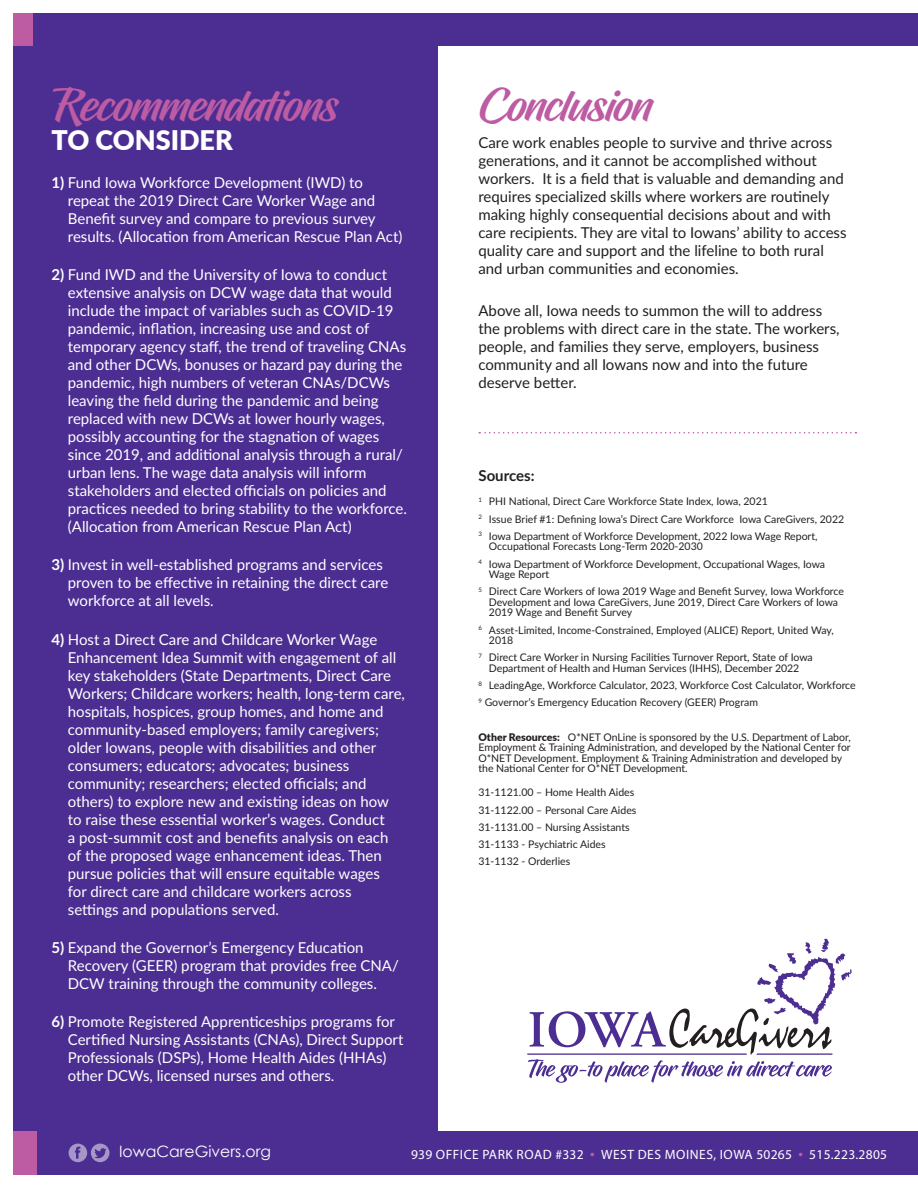
<style>
.page{position:relative;width:918px;height:1188px;background:#fff}
.page>*{position:absolute;margin:0;border:0;box-sizing:border-box;transform-origin:0 0}
.t1{font:45.6px "Hughs";color:#bd5ba3}
.t2{font:900 27px "Lato";color:#fff}
.t3{font:15.6px "Century Gothic";color:#fff}
.t4{font:15px/18px "Lato";color:#fff}
.t5{font:15px/18px "Lato";color:#231f20}
.t6{font:700 15px "Lato";color:#231f20}
.t7{font:13.5px "Myriad Pro";letter-spacing:.04em;color:#fff}
.t8{font:10.5px/17.2px "Lato";color:#231f20}
.s1{font-weight:700}
.s2{font-weight:900}
.s3{font-weight:700;color:#bd5ba3}
</style>
<div class="page">
<div style="left:14px;top:14px;width:424px;height:1127px;background:#4c2e92"></div>
<div style="left:14px;top:14px;width:904px;height:32px;background:#4c2e92"></div>
<div style="left:14px;top:14px;width:19px;height:32px;background:#bd5ba3"></div>
<div style="left:14px;top:1131px;width:904px;height:43px;background:#4c2e92"></div>
<div style="left:14px;top:1131px;width:23px;height:43px;background:#bd5ba3"></div>
<svg style="left:69px;top:1144px;width:40px;height:18px"></svg>
<svg style="left:479px;top:432px;width:377px;height:2px"></svg>
<svg style="left:527px;top:939px;width:325px;height:144px"></svg>
<h1 class="t1" style="left:51px;top:78px;width:287px">Recommendations</h1>
<h2 class="t2" style="left:51px;top:120px;width:183px">TO CONSIDER</h2>
<p class="t4" style="left:68px;top:173px;width:336px;text-indent:-16px"><span class="s1">1)</span> Fund Iowa Workforce Development (IWD) to repeat the 2019 Direct Care Worker Wage and Benefit survey and compare to previous survey results. (Allocation from American Rescue Plan Act)</p>
<p class="t4" style="left:68px;top:265px;width:341px;text-indent:-16px"><span class="s1">2)</span> Fund IWD and the University of Iowa to conduct extensive analysis on DCW wage data that would include the impact of variables such as COVID-19 pandemic, inflation, increasing use and cost of temporary agency staff, the trend of traveling CNAs and other DCWs, bonuses or hazard pay during the pandemic, high numbers of veteran CNAs/DCWs leaving the field during the pandemic and being replaced with new DCWs at lower hourly wages, possibly accounting for the stagnation of wages since 2019, and additional analysis through a rural/ urban lens. The wage data analysis will inform stakeholders and elected officials on policies and practices needed to bring stability to the workforce. (Allocation from American Rescue Plan Act)</p>
<p class="t4" style="left:68px;top:555px;width:322px;text-indent:-16px"><span class="s1">3)</span> Invest in well-established programs and services proven to be effective in retaining the direct care workforce at all levels.</p>
<p class="t4" style="left:68px;top:630px;width:339px;text-indent:-16px"><span class="s1">4)</span> Host a Direct Care and Childcare Worker Wage Enhancement Idea Summit with engagement of all key stakeholders (State Departments, Direct Care Workers; Childcare workers; health, long-term care, hospitals, hospices, group homes, and home and community-based employers; family caregivers; older Iowans, people with disabilities and other consumers; educators; advocates; business community; researchers; elected officials; and others) to explore new and existing ideas on how to raise these essential worker’s wages. Conduct<br>a post-summit cost and benefits analysis on each of the proposed wage enhancement ideas. Then pursue policies that will ensure equitable wages<br>for direct care and childcare workers across settings and populations served.</p>
<p class="t4" style="left:68px;top:938px;width:332px;text-indent:-16px"><span class="s1">5)</span> Expand the Governor’s Emergency Education<br>Recovery (GEER) program that provides free CNA/<br>DCW training through the community colleges.</p>
<p class="t4" style="left:68px;top:1012px;width:337px;text-indent:-16px"><span class="s1">6)</span> Promote Registered Apprenticeships programs for Certified Nursing Assistants (CNAs), Direct Support Professionals (DSPs), Home Health Aides (HHAs) other DCWs, licensed nurses and others.</p>
<h1 class="t1" style="left:478px;top:78px;width:175px">Conclusion</h1>
<p class="t5" style="left:478px;top:132px;width:370px">Care work enables people to survive and thrive across generations, and it cannot be accomplished without workers. It is a field that is valuable and demanding and requires specialized skills where workers are routinely making highly consequential decisions about and with care recipients. They are vital to Iowans’ ability to access quality care and support and the lifeline to both rural and urban communities and economies.</p>
<p class="t5" style="left:478px;top:301px;width:363px">Above all, Iowa needs to summon the will to address the problems with direct care in the state. The workers, people, and families they serve, employers, business community and all Iowans now and into the future deserve better.</p>
<p class="t6" style="left:478px;top:464px;width:58px">Sources:</p>
<p class="t8" style="left:478px;top:492px;width:367px"><sup>1</sup> PHI National, Direct Care Workforce State Index, Iowa, 2021<br><sup>2</sup> Issue Brief #1: Defining Iowa’s Direct Care Workforce Iowa CareGivers, 2022<br><sup>3</sup> Iowa Department of Workforce Development, 2022 Iowa Wage Report,</p>
<p class="t8" style="left:478px;top:537px;width:348px;text-indent:11px">Occupational Forecasts Long-Term 2020-2030<br><sup>4</sup> Iowa Department of Workforce Development, Occupational Wages, Iowa</p>
<p class="t8" style="left:478px;top:565px;width:367px;text-indent:11px">Wage Report<br><sup>5</sup> Direct Care Workers of Iowa 2019 Wage and Benefit Survey, Iowa Workforce</p>
<p class="t8" style="left:489px;top:596px;width:351px;line-height:10.5px">Development and Iowa CareGivers, June 2019, Direct Care Workers of Iowa<br>2019 Wage and Benefit Survey</p>
<p class="t8" style="left:489px;top:624px;width:346px;line-height:10.5px;text-indent:-11px"><sup>6</sup> Asset-Limited, Income-Constrained, Employed (ALICE) Report, United Way,<br>2018</p>
<p class="t8" style="left:478px;top:652px;width:336px;line-height:10.5px;text-align:center"><sup>7</sup> Direct Care Worker in Nursing Facilities Turnover Report, State of Iowa<br>Department of Health and Human Services (IHHS), December 2022</p>
<p class="t8" style="left:478px;top:676px;width:379px"><sup>8</sup> LeadingAge, Workforce Calculator, 2023, Workforce Cost Calculator, Workforce<br><sup>9</sup> Governor’s Emergency Education Recovery (GEER) Program</p>
<p class="t8" style="left:478px;top:731px;width:374px;line-height:10.5px"><span class="s2">Other Resources:</span> O*NET OnLine is sponsored by the U.S. Department of Labor, Employment &amp; Training Administration, and developed by the National Center for O*NET Development. Employment &amp; Training Administration and developed by the National Center for O*NET Development.</p>
<p class="t8" style="left:478px;top:783px;width:160px">31-1121.00 – Home Health Aides<br>31-1122.00 – Personal Care Aides<br>31-1131.00 – Nursing Assistants<br>31-1133 - Psychiatric Aides<br>31-1132 - Orderlies</p>
<p class="t3" style="left:119px;top:1142px;width:154px">IowaCareGivers.org</p>
<p class="t7" style="left:411px;top:1146px;width:478px">939 OFFICE PARK ROAD #332 <span class="s3">•</span> WEST DES MOINES, IOWA 50265 <span class="s3">•</span> 515.223.2805</p>
</div>
